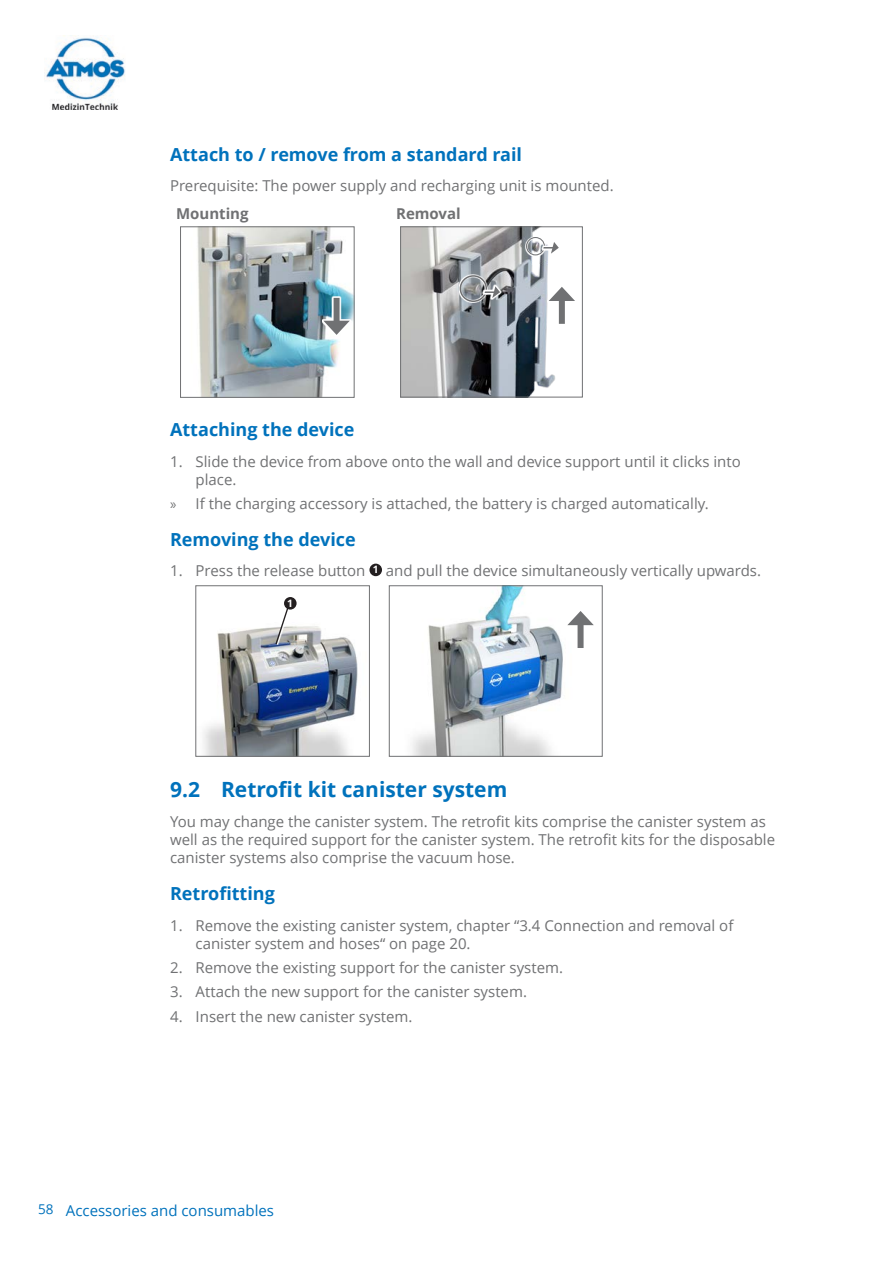
<style>
.page{position:relative;width:893px;height:1263px;background:#fff}
.page>*{position:absolute;margin:0;border:0;box-sizing:border-box;transform-origin:0 0}
.t1{font:700 21px "Open Sans";color:#0072bc}
.Überschrift_4{font:700 18px "Open Sans";color:#0072bc}
.Fließtext{font:15px/18px "Open Sans";color:#707173}
.t2{font:15px "Open Sans";color:#0072bc}
.Fließtext-2{font:700 15px "Open Sans";color:#707173}
.t3{font:700 10.2px "Open Sans";color:#fff}
.s1{font-family:"Myriad Pro"}
.s2{font-size:13.5px}
</style>
<div class="page">
<img style="left:46px;top:35px;width:79px;height:75px">
<img style="left:197px;top:229px;width:155px;height:167px">
<div style="left:180px;top:227px;width:174px;height:171px;border:1px solid #707173"></div>
<svg style="left:322px;top:296px;width:30px;height:41px"></svg>
<div style="left:334px;top:298px;width:6px;height:28px;background:#707173"></div>
<svg style="left:323px;top:321px;width:27px;height:14px"></svg>
<img style="left:402px;top:229px;width:153px;height:166px">
<div style="left:400px;top:227px;width:183px;height:170px;border:1px solid #707173"></div>
<div style="left:547px;top:285px;width:30px;height:41px;background:#fff"></div>
<div style="left:559px;top:296px;width:6px;height:28px;background:#707173"></div>
<svg style="left:549px;top:287px;width:26px;height:14px"></svg>
<svg style="left:459px;top:274px;width:29px;height:29px"></svg>
<div style="left:460px;top:275px;width:27px;height:27px;border:2px solid #707173;border-radius:50%"></div>
<svg style="left:483px;top:285px;width:19px;height:15px"></svg>
<svg style="left:485px;top:286px;width:17px;height:12px"></svg>
<svg style="left:525px;top:236px;width:21px;height:20px"></svg>
<div style="left:526px;top:237px;width:19px;height:18px;border:1px solid #707173;border-radius:50%"></div>
<svg style="left:541px;top:240px;width:14px;height:15px"></svg>
<svg style="left:543px;top:242px;width:16px;height:12px"></svg>
<div style="left:369px;top:564px;width:13px;height:12px;background:#231f20;border-radius:50%"></div>
<img style="left:203px;top:626px;width:155px;height:128px">
<div style="left:196px;top:585px;width:174px;height:171px;border:1px solid #707173"></div>
<svg style="left:274px;top:606px;width:17px;height:40px"></svg>
<div style="left:284px;top:597px;width:13px;height:13px;background:#231f20;border-radius:50%"></div>
<img style="left:412px;top:587px;width:151px;height:167px">
<div style="left:389px;top:585px;width:213px;height:171px;border:1px solid #707173"></div>
<div style="left:578px;top:620px;width:6px;height:28px;background:#707173"></div>
<svg style="left:567px;top:611px;width:27px;height:14px"></svg>
<p class="Überschrift_4" style="left:170px;top:142px;width:353px">Attach to / remove from a standard rail</p>
<p class="Fließtext" style="left:170px;top:176px;width:445px">Prerequisite: The power supply and recharging unit is mounted.</p>
<p class="Fließtext-2" style="left:176px;top:203px;width:74px">Mounting</p>
<p class="Fließtext-2" style="left:396px;top:203px;width:66px">Removal</p>
<p class="Überschrift_4" style="left:170px;top:417px;width:186px">Attaching the device</p>
<p class="Fließtext" style="left:196px;top:452px;width:547px;text-indent:-26px">1. Slide the device from above onto the wall and device support until it clicks into place.</p>
<p class="Fließtext" style="left:170px;top:494px;width:540px"><span class="s1">»</span> If the charging accessory is attached, the battery is charged automatically.</p>
<p class="Überschrift_4" style="left:170px;top:527px;width:187px">Removing the device</p>
<p class="Fließtext" style="left:170px;top:561px;width:197px">1. Press the release button</p>
<p class="t3" style="left:373px;top:562px;width:7px">1</p>
<p class="Fließtext" style="left:386px;top:561px;width:377px">and pull the device simultaneously vertically upwards.</p>
<p class="t3" style="left:287px;top:596px;width:7px">1</p>
<p class="t1" style="left:170px;top:775px;width:339px">9.2 Retrofit kit canister system</p>
<p class="Fließtext" style="left:170px;top:812px;width:607px">You may change the canister system. The retrofit kits comprise the canister system as well as the required support for the canister system. The retrofit kits for the disposable canister systems also comprise the vacuum hose.</p>
<p class="Überschrift_4" style="left:170px;top:881px;width:106px">Retrofitting</p>
<p class="Fließtext" style="left:196px;top:916px;width:539px;text-indent:-26px">1. Remove the existing canister system, chapter “3.4 Connection and removal of canister system and hoses“ on page 20.</p>
<p class="Fließtext" style="left:170px;top:958px;width:394px">2. Remove the existing support for the canister system.</p>
<p class="Fließtext" style="left:170px;top:982px;width:358px">3. Attach the new support for the canister system.</p>
<p class="Fließtext" style="left:170px;top:1007px;width:244px">4. Insert the new canister system.</p>
<p class="t2" style="left:38px;top:1200px;width:237px"><span class="s2">58</span> Accessories and consumables</p>
</div>
